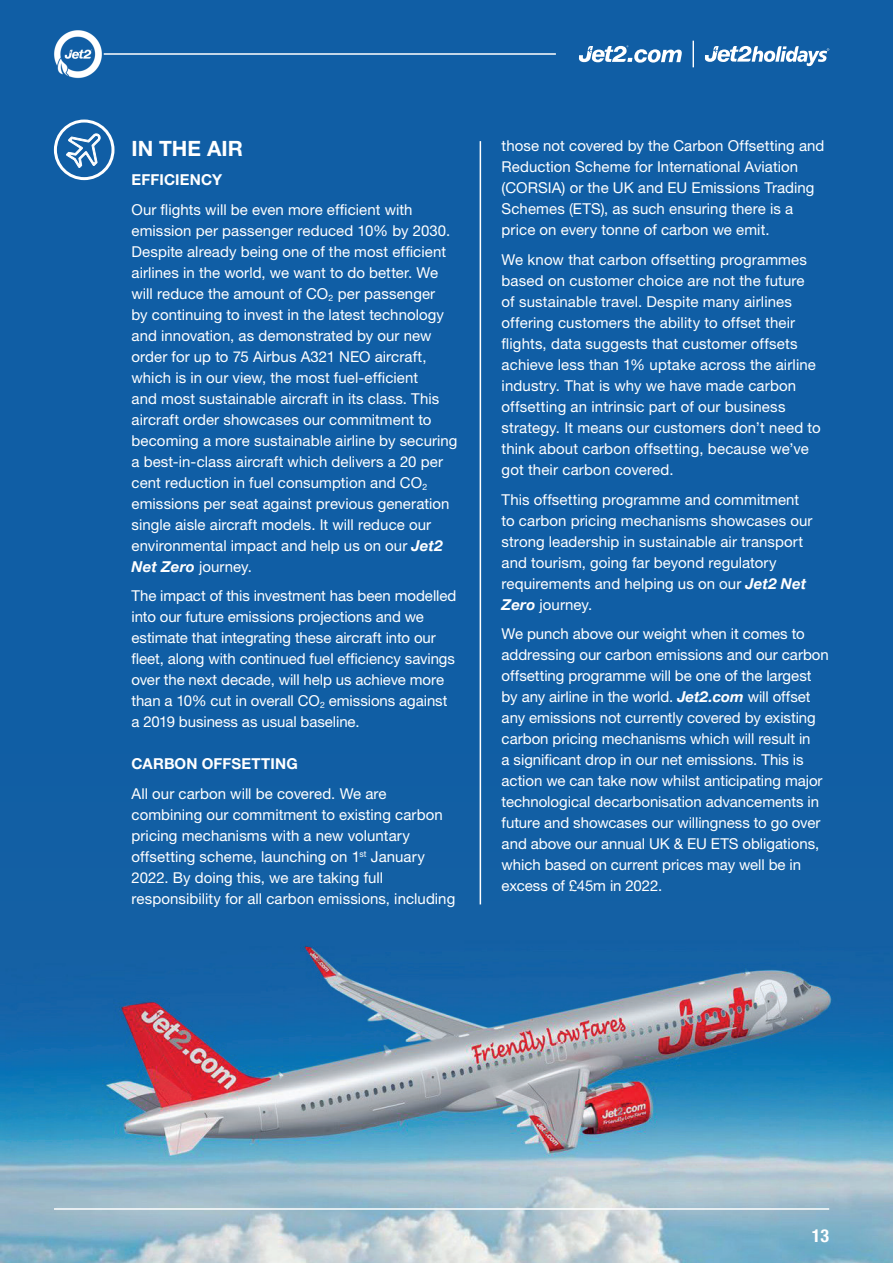
<style>
.page{position:relative;width:893px;height:1263px;background:#105ea5}
.page>*{position:absolute;margin:0;border:0;box-sizing:border-box;transform-origin:0 0}
.t1{font:700 21px "Helvetica Neue LT Pro";letter-spacing:.005em;color:#fff}
.t2{font:700 condensed 18px "Helvetica Neue LT Pro";color:#fff}
.t3{font:15px/21px "Helvetica Neue LT Pro";letter-spacing:.005em;color:#fff}
.t4{font:700 15px "Helvetica Neue LT Pro";letter-spacing:.01em;color:#fff}
.s1{font-weight:700;font-style:italic}
</style>
<div class="page">
<img style="left:0;top:680px;width:893px;height:583px">
<div style="left:54px;top:120px;width:60px;height:60px;border:3px solid #fff;border-radius:50%"></div>
<svg style="left:66px;top:133px;width:36px;height:41px"></svg>
<hr style="left:480px;top:141px;width:1px;height:763px;background:#fff">
<hr style="left:54px;top:1208px;width:775px;height:2px;background:#fff">
<hr style="left:104px;top:53px;width:452px;height:2px;background:#fff">
<svg style="left:579px;top:45px;width:103px;height:18px"></svg>
<svg style="left:693px;top:41px;width:1px;height:26px"></svg>
<svg style="left:705px;top:46px;width:125px;height:20px"></svg>
<img style="left:54px;top:30px;width:53px;height:49px">
<h1 class="t1" style="left:132px;top:135px;width:113px">IN THE AIR</h1>
<p class="t4" style="left:132px;top:171px;width:92px">EFFICIENCY</p>
<p class="t3" style="left:131px;top:199px;width:328px">Our flights will be even more efficient with emission per passenger reduced 10% by 2030.<br>Despite already being one of the most efficient airlines in the world, we want to do better. We will reduce the amount of CO<sub>2</sub> per passenger<br>by continuing to invest in the latest technology and innovation, as demonstrated by our new order for up to 75 Airbus A321 NEO aircraft, which is in our view, the most fuel-efficient<br>and most sustainable aircraft in its class. This aircraft order showcases our commitment to becoming a more sustainable airline by securing a best-in-class aircraft which delivers a 20 per cent reduction in fuel consumption and CO<sub>2 </sub>emissions per seat against previous generation single aisle aircraft models. It will reduce our environmental impact and help us on our <span class="s1">Jet2<br>Net Zero</span> journey.</p>
<p class="t3" style="left:131px;top:585px;width:326px">The impact of this investment has been modelled into our future emissions projections and we estimate that integrating these aircraft into our fleet, along with continued fuel efficiency savings over the next decade, will help us achieve more than a 10% cut in overall CO<sub>2</sub> emissions against a 2019 business as usual baseline.</p>
<p class="t4" style="left:131px;top:755px;width:168px">CARBON OFFSETTING</p>
<p class="t3" style="left:131px;top:783px;width:325px">All our carbon will be covered. We are combining our commitment to existing carbon pricing mechanisms with a new voluntary offsetting scheme, launching on 1<sup>st</sup> January 2022. By doing this, we are taking full responsibility for all carbon emissions, including</p>
<p class="t3" style="left:502px;top:135px;width:324px">those not covered by the Carbon Offsetting and Reduction Scheme for International Aviation (CORSIA) or the UK and EU Emissions Trading Schemes (ETS), as such ensuring there is a price on every tonne of carbon we emit.</p>
<p class="t3" style="left:502px;top:249px;width:321px">We know that carbon offsetting programmes based on customer choice are not the future of sustainable travel. Despite many airlines offering customers the ability to offset their flights, data suggests that customer offsets achieve less than 1% uptake across the airline industry. That is why we have made carbon offsetting an intrinsic part of our business strategy. It means our customers don’t need to think about carbon offsetting, because we’ve got their carbon covered.</p>
<p class="t3" style="left:502px;top:488px;width:312px">This offsetting programme and commitment to carbon pricing mechanisms showcases our strong leadership in sustainable air transport and tourism, going far beyond regulatory requirements and helping us on our <span class="s1">Jet2 Net Zero</span> journey.</p>
<p class="t3" style="left:502px;top:623px;width:329px">We punch above our weight when it comes to addressing our carbon emissions and our carbon offsetting programme will be one of the largest by any airline in the world. <span class="s1">Jet2.com</span> will offset any emissions not currently covered by existing carbon pricing mechanisms which will result in<br>a significant drop in our net emissions. This is action we can take now whilst anticipating major technological decarbonisation advancements in future and showcases our willingness to go over and above our annual UK &amp; EU ETS obligations, which based on current prices may well be in excess of £45m in 2022.</p>
<p class="t2" style="left:812px;top:1225px;width:19px">13</p>
</div>
